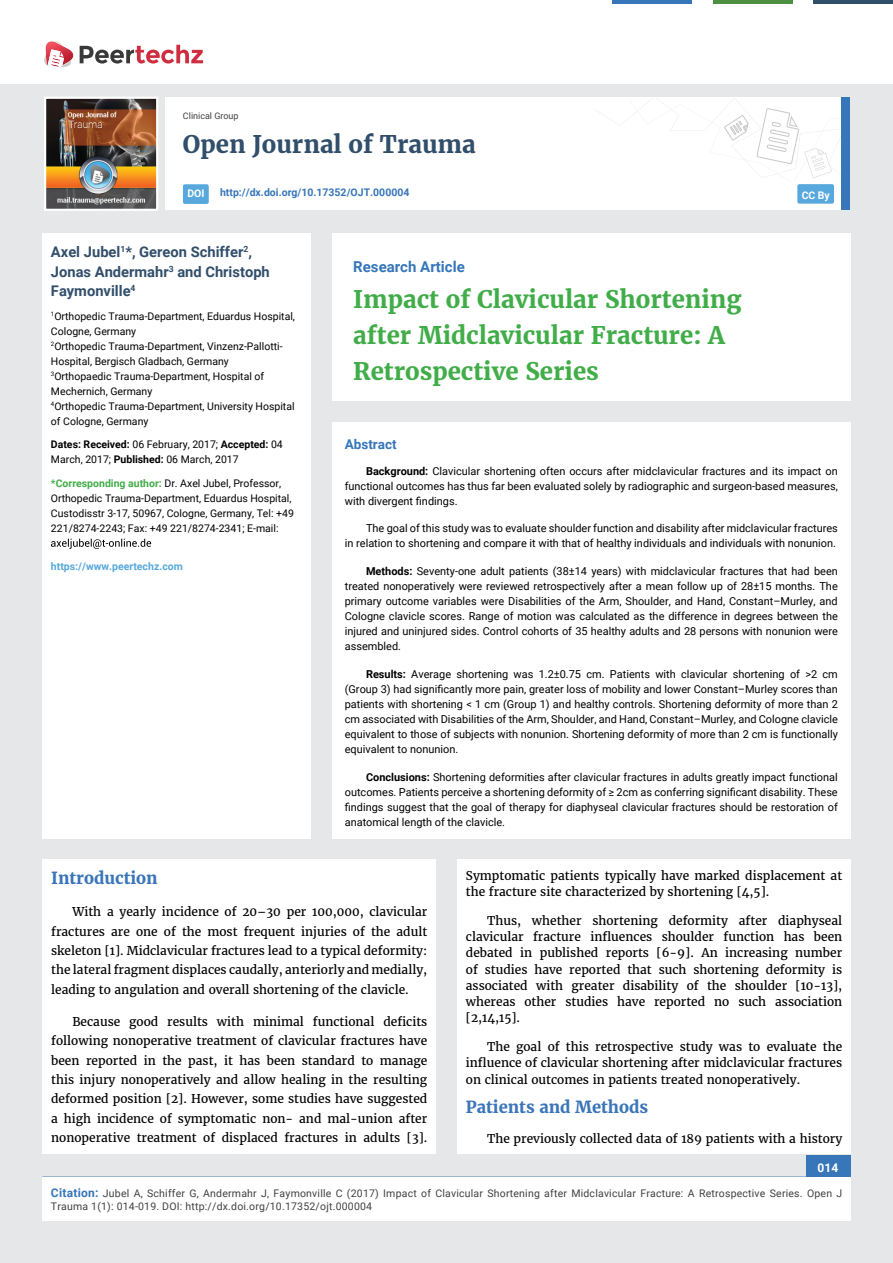
<style>
.page{position:relative;width:893px;height:1263px;background:#e6e7e8}
.page>*{position:absolute;margin:0;border:0;box-sizing:border-box;transform-origin:0 0}
.t1{font:700 24px/36px "Merriweather";color:#41ad49}
.t2{font:700 24px "Merriweather";color:#314e6b}
.t3{font:700 16.5px "Merriweather";color:#3a75b9}
.t4{font:700 15px "Roboto";color:#3676b9}
.t5{font:700 14.7px/19.5px "Roboto";color:#314e6b}
.t6{font:700 13.5px "Roboto";color:#3676b9}
.t7{font:12px/19.4px "Merriweather";color:#000;text-align:justify}
.t8{font:700 12px "Roboto";color:#fff}
.t9{font:10.95px/15px "Roboto";color:#000;text-align:justify}
.t10{font:10.5px/15px "Roboto";color:#000}
.t11{font:10.5px/13.5px "Roboto";letter-spacing:.02em;color:#414042}
.t12{font:700 10.5px "Roboto";color:#3676b9}
.t13{font:700 10.5px "Roboto";color:#56a8dd}
.t14{font:700 10.5px "Roboto";color:#fff}
.t15{font:9px "Roboto";color:#414042}
.s1{font-weight:700}
.s2{font-weight:700;color:#41ad49}
.s3{font-weight:700;font-size:12px;color:#3676b9}
</style>
<div class="page">
<div style="left:165px;top:98px;width:684px;height:112px;background:#fff"></div>
<svg style="left:596px;top:99px;width:245px;height:79px"></svg>
<div style="left:841px;top:98px;width:8px;height:112px;background:#3676b9"></div>
<img style="left:47px;top:100px;width:108px;height:108px">
<div style="left:44px;top:97px;width:114px;height:114px;border:2px solid #fff"></div>
<div style="left:0;top:0;width:893px;height:83px;background:#fff"></div>
<svg style="left:44px;top:41px;width:159px;height:27px"></svg>
<div style="left:797px;top:184px;width:37px;height:20px;background:#56a8dd;border-radius:2px"></div>
<hr style="left:713px;top:0;width:79px;height:3px;background:#4d9041">
<hr style="left:612px;top:0;width:80px;height:3px;background:#3676b9">
<hr style="left:813px;top:0;width:80px;height:3px;background:#314e6b">
<div style="left:806px;top:1156px;width:44px;height:51px;background:#3676b9"></div>
<div style="left:42px;top:1177px;width:809px;height:43px;background:#fff"></div>
<div style="left:183px;top:184px;width:26px;height:20px;background:#56a8dd;border-radius:2px"></div>
<div style="left:332px;top:422px;width:518px;height:416px;background:#fff"></div>
<div style="left:332px;top:233px;width:518px;height:168px;background:#fff"></div>
<div style="left:42px;top:233px;width:269px;height:605px;background:#fff"></div>
<svg style="left:51px;top:539px;width:100px;height:10px"></svg>
<div style="left:43px;top:860px;width:393px;height:294px;background:#fff"></div>
<div style="left:457px;top:860px;width:394px;height:294px;background:#fff"></div>
<p class="t15" style="left:183px;top:111px;width:57px">Clinical Group</p>
<h1 class="t2" style="left:183px;top:129px;width:294px">Open Journal of Trauma</h1>
<p class="t14" style="left:187px;top:188px;width:19px">DOI</p>
<p class="t12" style="left:220px;top:186px;width:191px">http://dx.doi.org/10.17352/OJT.000004</p>
<p class="t14" style="left:802px;top:189px;width:29px">CC By</p>
<h3 class="t5" style="left:51px;top:242px;width:220px">Axel Jubel<sup>1</sup>*, Gereon Schiffer<sup>2</sup>,<br>Jonas Andermahr<sup>3</sup> and Christoph<br>Faymonville<sup>4</sup></h3>
<p class="t10" style="left:51px;top:309px;width:246px"><sup>1</sup>Orthopedic Trauma-Department, Eduardus Hospital, Cologne, Germany<br><sup>2</sup>Orthopedic Trauma-Department, Vinzenz-Pallotti-Hospital, Bergisch Gladbach, Germany<br><sup>3</sup>Orthopaedic Trauma-Department, Hospital of Mechernich, Germany<br><sup>4</sup>Orthopedic Trauma-Department, University Hospital of Cologne, Germany</p>
<p class="t10" style="left:51px;top:437px;width:233px"><span class="s1">Dates: Received:</span> 06 February, 2017; <span class="s1">Accepted:</span> 04<br>March, 2017; <span class="s1">Published:</span> 06 March, 2017</p>
<p class="t10" style="left:51px;top:476px;width:244px"><span class="s2">*Corresponding author:</span> Dr. Axel Jubel, Professor, Orthopedic Trauma-Department, Eduardus Hospital, Custodisstr 3-17, 50967, Cologne, Germany, Tel: +49<br>221/8274-2243; Fax: +49 221/8274-2341; E-mail:</p>
<p class="t13" style="left:51px;top:560px;width:133px">https://www.peertechz.com</p>
<h3 class="t4" style="left:353px;top:258px;width:113px">Research Article</h3>
<h1 class="t1" style="left:353px;top:281px;width:390px">Impact of Clavicular Shortening after Midclavicular Fracture: A<br>Retrospective Series</h1>
<p class="t6" style="left:345px;top:436px;width:53px">Abstract</p>
<p class="t9" style="left:345px;top:463px;width:494px;text-indent:21px"><span class="s1">Background:</span> Clavicular shortening often occurs after midclavicular fractures and its impact on functional outcomes has thus far been evaluated solely by radiographic and surgeon-based measures, with divergent findings.</p>
<p class="t9" style="left:345px;top:521px;width:494px;text-align:right">The goal of this study was to evaluate shoulder function and disability after midclavicular fractures<br>in relation to shortening and compare it with that of healthy individuals and individuals with nonunion.</p>
<p class="t9" style="left:345px;top:564px;width:495px;text-indent:21px"><span class="s1">Methods:</span> Seventy-one adult patients (38±14 years) with midclavicular fractures that had been treated nonoperatively were reviewed retrospectively after a mean follow up of 28±15 months. The primary outcome variables were Disabilities of the Arm, Shoulder, and Hand, Constant–Murley, and Cologne clavicle scores. Range of motion was calculated as the difference in degrees between the injured and uninjured sides. Control cohorts of 35 healthy adults and 28 persons with nonunion were assembled.</p>
<p class="t9" style="left:345px;top:667px;width:494px;text-indent:21px"><span class="s1">Results:</span> Average shortening was 1.2±0.75 cm. Patients with clavicular shortening of &gt;2 cm (Group 3) had significantly more pain, greater loss of mobility and lower Constant–Murley scores than patients with shortening &lt; 1 cm (Group 1) and healthy controls. Shortening deformity of more than 2 cm associated with Disabilities of the Arm, Shoulder, and Hand, Constant–Murley, and Cologne clavicle equivalent to those of subjects with nonunion. Shortening deformity of more than 2 cm is functionally equivalent to nonunion.</p>
<p class="t9" style="left:345px;top:769px;width:494px;text-indent:21px"><span class="s1">Conclusions:</span> Shortening deformities after clavicular fractures in adults greatly impact functional outcomes. Patients perceive a shortening deformity of ≥ 2cm as conferring significant disability. These findings suggest that the goal of therapy for diaphyseal clavicular fractures should be restoration of anatomical length of the clavicle.</p>
<h2 class="t3" style="left:51px;top:868px;width:108px">Introduction</h2>
<p class="t7" style="left:51px;top:902px;width:378px;text-indent:21px">With a yearly incidence of 20–30 per 100,000, clavicular fractures are one of the most frequent injuries of the adult skeleton [1]. Midclavicular fractures lead to a typical deformity: the lateral fragment displaces caudally, anteriorly and medially, leading to angulation and overall shortening of the clavicle.</p>
<p class="t7" style="left:51px;top:1012px;width:378px;text-indent:21px">Because good results with minimal functional deficits following nonoperative treatment of clavicular fractures have been reported in the past, it has been standard to manage this injury nonoperatively and allow healing in the resulting deformed position [2]. However, some studies have suggested a high incidence of symptomatic non- and mal-union after nonoperative treatment of displaced fractures in adults [3].</p>
<p class="t7" style="left:466px;top:868px;width:378px;line-height:16.2px">Symptomatic patients typically have marked displacement at the fracture site characterized by shortening [4,5].</p>
<p class="t7" style="left:466px;top:913px;width:378px;line-height:16.2px;text-indent:21px">Thus, whether shortening deformity after diaphyseal clavicular fracture influences shoulder function has been debated in published reports [6-9]. An increasing number of studies have reported that such shortening deformity is associated with greater disability of the shoulder [10-13], whereas other studies have reported no such association [2,14,15].</p>
<p class="t7" style="left:466px;top:1039px;width:378px;line-height:16.2px;text-indent:21px">The goal of this retrospective study was to evaluate the influence of clavicular shortening after midclavicular fractures on clinical outcomes in patients treated nonoperatively.</p>
<h2 class="t3" style="left:466px;top:1096px;width:184px">Patients and Methods</h2>
<p class="t7" style="left:487px;top:1129px;width:357px">The previously collected data of 189 patients with a history</p>
<p class="t8" style="left:817px;top:1161px;width:22px">014</p>
<p class="t11" style="left:51px;top:1186px;width:793px"><span class="s3">Citation:</span> Jubel A, Schiffer G, Andermahr J, Faymonville C (2017) Impact of Clavicular Shortening after Midclavicular Fracture: A Retrospective Series. Open J<br>Trauma 1(1): 014-019. DOI: http://dx.doi.org/10.17352/ojt.000004</p>
</div>
